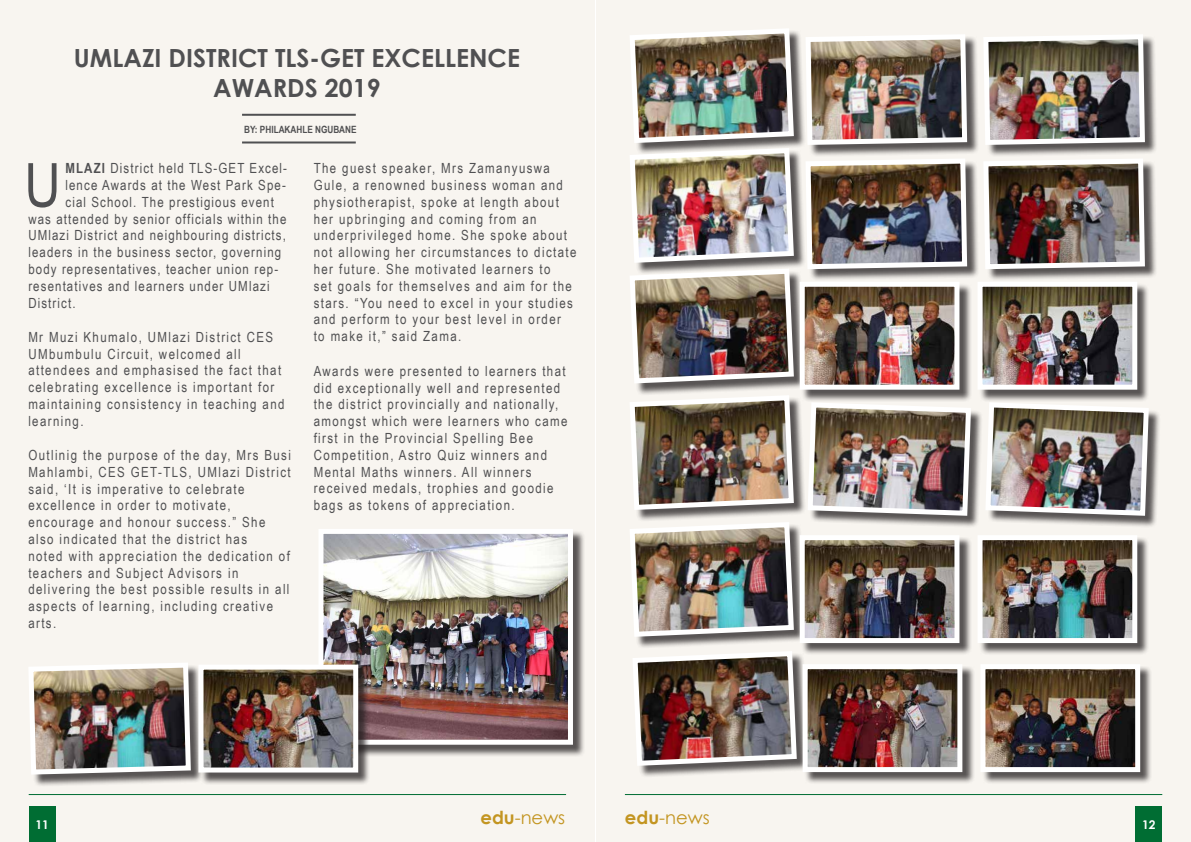
<style>
.page{position:relative;width:1191px;height:842px;background:#fff}
.page>*{position:absolute;margin:0;border:0;box-sizing:border-box;transform-origin:0 0}
.t1{font:60.9px "Arial Narrow";color:#505052}
.t2{font:700 25px/30px "Century Gothic";color:#505052;text-align:center}
.t3{font:18px "Century Gothic";color:#c39521}
.t4{font:14px/16.8px "Arial Narrow";letter-spacing:.1em;color:#505052}
.t5{font:14px "Arial Narrow";letter-spacing:.08em;color:#505052}
.t6{font:700 12px "Century Gothic";color:#fff}
.t7{font:700 10px "Arial Narrow";color:#505052}
.s1{font-weight:700}
</style>
<div class="page">
<div style="left:596px;top:0;width:594px;height:842px;background:#f8f5f0"></div>
<div style="left:0;top:0;width:594px;height:842px;background:#f8f5f0"></div>
<hr style="left:29px;top:794px;width:537px;height:1px;background:#006d33">
<hr style="left:625px;top:794px;width:537px;height:1px;background:#006d33">
<div style="left:29px;top:806px;width:27px;height:36px;background:#006d33"></div>
<div style="left:1135px;top:806px;width:27px;height:36px;background:#006d33"></div>
<hr style="left:242px;top:114px;width:114px;height:2px;background:#505052">
<hr style="left:242px;top:141px;width:114px;height:2px;background:#505052">
<div style="left:809px;top:404px;width:174px;height:124px;background:#231f20;opacity:.75"></div>
<img style="left:808px;top:403px;width:165px;height:115px">
<div style="left:987px;top:404px;width:174px;height:124px;background:#231f20;opacity:.75"></div>
<img style="left:982px;top:403px;width:169px;height:115px">
<div style="left:631px;top:30px;width:175px;height:125px;background:#231f20;opacity:.75"></div>
<div style="left:631px;top:270px;width:175px;height:126px;background:#231f20;opacity:.75"></div>
<div style="left:631px;top:524px;width:175px;height:125px;background:#231f20;opacity:.75"></div>
<img style="left:630px;top:522px;width:166px;height:117px">
<div style="left:634px;top:653px;width:175px;height:125px;background:#231f20;opacity:.75"></div>
<img style="left:631px;top:648px;width:168px;height:120px">
<div style="left:30px;top:664px;width:173px;height:123px;background:#231f20;opacity:.75"></div>
<img style="left:29px;top:663px;width:164px;height:114px">
<div style="left:631px;top:150px;width:175px;height:125px;background:#231f20;opacity:.75"></div>
<img style="left:630px;top:29px;width:166px;height:357px">
<div style="left:631px;top:397px;width:175px;height:125px;background:#231f20;opacity:.75"></div>
<img style="left:630px;top:393px;width:166px;height:120px">
<div style="left:807px;top:36px;width:172px;height:121px;background:#231f20;opacity:.75"></div>
<img style="left:803px;top:32px;width:166px;height:115px">
<div style="left:984px;top:36px;width:173px;height:121px;background:#231f20;opacity:.75"></div>
<img style="left:984px;top:34px;width:163px;height:113px">
<div style="left:807px;top:160px;width:172px;height:122px;background:#231f20;opacity:.75"></div>
<img style="left:803px;top:156px;width:166px;height:116px">
<div style="left:984px;top:160px;width:173px;height:122px;background:#231f20;opacity:.75"></div>
<img style="left:984px;top:156px;width:163px;height:116px">
<div style="left:801px;top:283px;width:171px;height:119px;background:#231f20;opacity:.75"></div>
<img style="left:805px;top:288px;width:148px;height:96px">
<div style="left:799px;top:282px;width:160px;height:108px;border:5px solid #fff"></div>
<div style="left:801px;top:537px;width:171px;height:118px;background:#231f20;opacity:.75"></div>
<img style="left:805px;top:541px;width:148px;height:96px">
<div style="left:799px;top:535px;width:160px;height:108px;border:5px solid #fff"></div>
<div style="left:804px;top:666px;width:171px;height:118px;background:#231f20;opacity:.75"></div>
<img style="left:808px;top:670px;width:148px;height:96px">
<div style="left:802px;top:664px;width:160px;height:108px;border:5px solid #fff"></div>
<div style="left:979px;top:283px;width:170px;height:119px;background:#231f20;opacity:.75"></div>
<img style="left:983px;top:288px;width:148px;height:96px">
<div style="left:977px;top:282px;width:160px;height:108px;border:5px solid #fff"></div>
<div style="left:979px;top:537px;width:170px;height:118px;background:#231f20;opacity:.75"></div>
<img style="left:983px;top:541px;width:148px;height:96px">
<div style="left:977px;top:535px;width:160px;height:108px;border:5px solid #fff"></div>
<div style="left:982px;top:666px;width:170px;height:118px;background:#231f20;opacity:.75"></div>
<img style="left:986px;top:670px;width:148px;height:96px">
<div style="left:980px;top:664px;width:160px;height:108px;border:5px solid #fff"></div>
<div style="left:320px;top:530px;width:265px;height:227px;background:#231f20;opacity:.75"></div>
<img style="left:324px;top:535px;width:243px;height:204px">
<div style="left:318px;top:529px;width:255px;height:216px;border:5px solid #fff"></div>
<div style="left:200px;top:666px;width:171px;height:119px;background:#231f20;opacity:.75"></div>
<img style="left:204px;top:671px;width:148px;height:95px">
<div style="left:198px;top:665px;width:160px;height:107px;border:5px solid #fff"></div>
<h2 class="t2" style="left:74px;top:42px;width:448px">UMLAZI DISTRICT TLS-GET EXCELLENCE<br>AWARDS 2019</h2>
<p class="t7" style="left:244px;top:123px;width:114px">BY: PHILAKAHLE NGUBANE</p>
<h1 class="t1" style="left:25px;top:141px;width:38px">U</h1>
<p class="t5" style="left:65px;top:158px;width:223px"><span class="s1">MLAZI</span> District held TLS-GET Excel-</p>
<p class="t5" style="left:65px;top:175px;width:222px">lence Awards at the West Park Spe-</p>
<p class="t5" style="left:65px;top:192px;width:210px">cial School. The prestigious event</p>
<p class="t5" style="left:28px;top:208px;width:260px">was attended by senior officials within the</p>
<p class="t5" style="left:28px;top:225px;width:259px">UMlazi District and neighbouring districts,</p>
<p class="t5" style="left:28px;top:242px;width:254px">leaders in the business sector, governing</p>
<p class="t5" style="left:28px;top:259px;width:251px">body representatives, teacher union rep-</p>
<p class="t5" style="left:28px;top:276px;width:243px">resentatives and learners under UMlazi</p>
<p class="t5" style="left:28px;top:292px;width:49px">District.</p>
<p class="t4" style="left:314px;top:159px;width:264px">The guest speaker, Mrs Zamanyuswa Gule, a renowned business woman and physiotherapist, spoke at length about her upbringing and coming from an underprivileged home. She spoke about not allowing her circumstances to dictate her future. She motivated learners to<br>set goals for themselves and aim for the stars. “You need to excel in your studies and perform to your best level in order</p>
<p class="t4" style="left:28px;top:328px;width:246px">Mr Muzi Khumalo, UMlazi District CES</p>
<p class="t4" style="left:314px;top:327px;width:149px">to make it,” said Zama.</p>
<p class="t4" style="left:28px;top:345px;width:258px">UMbumbulu Circuit, welcomed all attendees and emphasised the fact that celebrating excellence is important for maintaining consistency in teaching and learning.</p>
<p class="t4" style="left:314px;top:362px;width:255px">Awards were presented to learners that did exceptionally well and represented the district provincially and nationally, amongst which were learners who came first in the Provincial Spelling Bee Competition, Astro Quiz winners and Mental Maths winners. All winners received medals, trophies and goodie bags as tokens of appreciation.</p>
<p class="t4" style="left:28px;top:446px;width:264px">Outlinig the purpose of the day, Mrs Busi Mahlambi, CES GET-TLS, UMlazi District said, ‘It is imperative to celebrate excellence in order to motivate, encourage and honour success.” She also indicated that the district has<br>noted with appreciation the dedication of teachers and Subject Advisors in delivering the best possible results in all aspects of learning, including creative arts.</p>
<p class="t3" style="left:480px;top:807px;width:86px"><span class="s1">edu</span>-news</p>
<p class="t3" style="left:625px;top:807px;width:86px"><span class="s1">edu</span>-news</p>
<p class="t6" style="left:35px;top:817px;width:15px">11</p>
<p class="t6" style="left:1142px;top:817px;width:15px">12</p>
</div>
